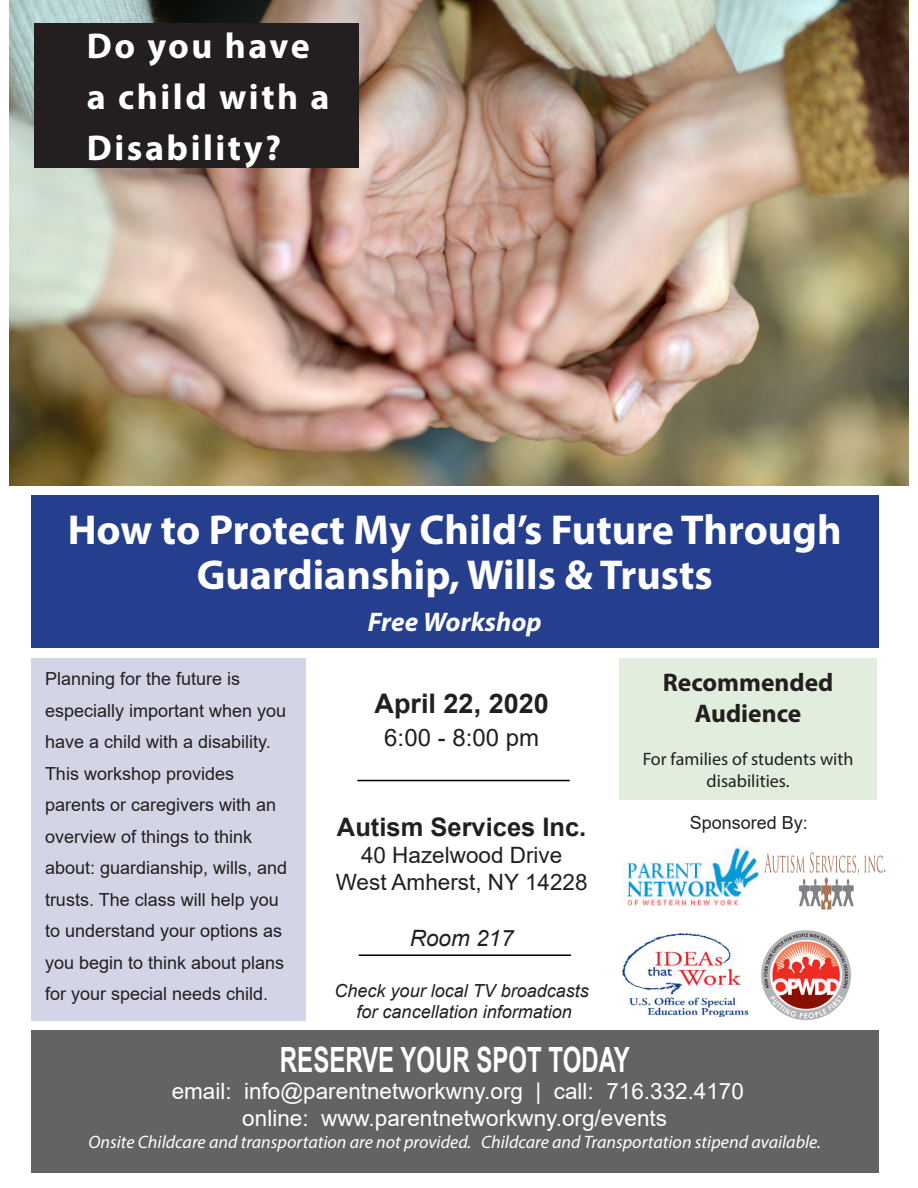
<style>
.page{position:relative;width:918px;height:1188px;background:#fff}
.page>*{position:absolute;margin:0;border:0;box-sizing:border-box;transform-origin:0 0}
.t1{font:700 42px "Myriad Pro";color:#fff}
.t2{font:700 36px/51px "Myriad Pro";letter-spacing:.07em;color:#fff}
.t3{font:700 34.8px "Arial";color:#fff;scale:.69 1}
.t4{font:italic 700 27px "Myriad Pro";color:#fff}
.t5{font:700 27px "Arial";color:#231f20}
.t6{font:700 25.5px/30.6px "Myriad Pro";color:#231f20;text-align:center}
.t7{font:700 25.5px "Arial";color:#231f20}
.t8{font:24px "Arial";color:#231f20}
.t9{font:22.5px/27px "Arial";color:#fff;text-align:center}
.t10{font:22.5px "Arial";color:#231f20}
.t11{font:italic 22.5px "Arial";color:#231f20}
.t12{font:18px/31.5px "Arial";color:#231f20}
.t13{font:italic 18px "Myriad Pro";color:#fff}
.t14{font:italic 18px "Arial";color:#231f20}
.t15{font:18px/21.6px "Myriad Pro";color:#231f20;text-align:center}
</style>
<div class="page">
<div style="left:32px;top:658px;width:274px;height:363px;background:#d4d4e7"></div>
<div style="left:31px;top:1030px;width:848px;height:143px;background:#636366"></div>
<img style="left:623px;top:847px;width:138px;height:59px">
<div style="left:619px;top:658px;width:258px;height:142px;background:#e1eedd"></div>
<div style="left:31px;top:495px;width:848px;height:153px;background:#253f8e"></div>
<hr style="left:357px;top:780px;width:213px;height:1px;background:#000">
<hr style="left:359px;top:954px;width:212px;height:2px;background:#000">
<img style="left:622px;top:933px;width:125px;height:84px">
<img style="left:9px;top:0;width:900px;height:486px">
<div style="left:34px;top:23px;width:325px;height:144px;background:#231f20"></div>
<img style="left:761px;top:930px;width:90px;height:91px">
<img style="left:764px;top:852px;width:122px;height:58px">
<p class="t2" style="left:87px;top:19px;width:244px">Do you have a child with a<br>Disability?</p>
<p class="t1" style="left:68px;top:502px;width:775px">How to Protect My Child’s Future Through</p>
<p class="t1" style="left:197px;top:547px;width:518px">Guardianship, Wills &amp; Trusts</p>
<p class="t4" style="left:368px;top:604px;width:175px">Free Workshop</p>
<p class="t12" style="left:45px;top:663px;width:244px">Planning for the future is especially important when you have a child with a disability.<br>This workshop provides parents or caregivers with an overview of things to think about: guardianship, wills, and trusts. The class will help you to understand your options as you begin to think about plans for your special needs child.</p>
<p class="t5" style="left:375px;top:685px;width:176px">April 22, 2020</p>
<p class="t8" style="left:384px;top:722px;width:156px">6:00 - 8:00 pm</p>
<p class="t7" style="left:337px;top:810px;width:251px">Autism Services Inc.</p>
<p class="t10" style="left:361px;top:840px;width:203px">40 Hazelwood Drive</p>
<p class="t10" style="left:336px;top:867px;width:253px">West Amherst, NY 14228</p>
<p class="t11" style="left:410px;top:924px;width:105px">Room 217</p>
<p class="t14" style="left:335px;top:979px;width:256px">Check your local TV broadcasts</p>
<p class="t14" style="left:357px;top:1000px;width:217px">for cancellation information</p>
<p class="t6" style="left:663px;top:666px;width:172px">Recommended<br>Audience</p>
<p class="t15" style="left:643px;top:748px;width:212px">For families of students with disabilities.</p>
<p class="t12" style="left:690px;top:806px;width:120px">Sponsored By:</p>
<p class="t3" style="left:280px;top:1036px;width:509px">RESERVE YOUR SPOT TODAY</p>
<p class="t9" style="left:172px;top:1078px;width:574px">email: info@parentnetworkwny.org | call: 716.332.4170 online: www.parentnetworkwny.org/events</p>
<p class="t13" style="left:88px;top:1131px;width:734px">Onsite Childcare and transportation are not provided. Childcare and Transportation stipend available.</p>
</div>
